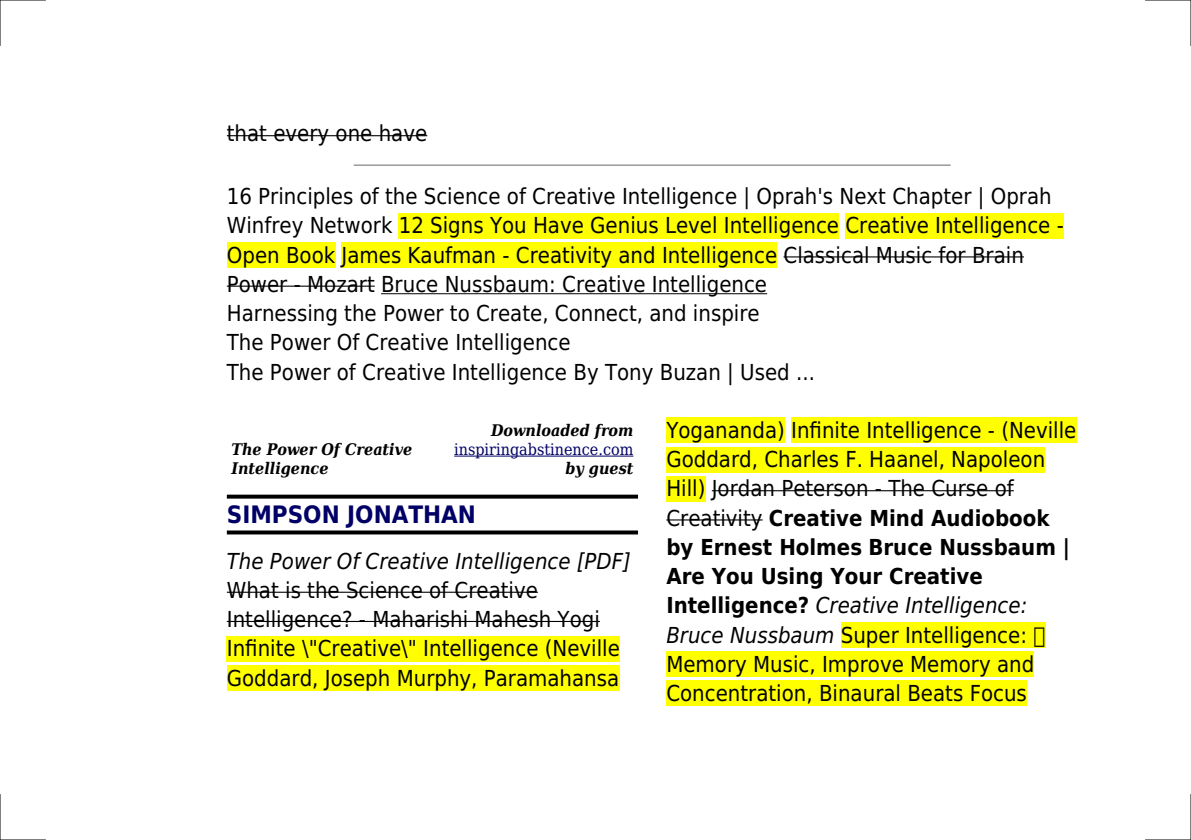
<style>
.page{position:relative;width:1191px;height:840px;background:#fff}
.page>*{position:absolute;margin:0;border:0;box-sizing:border-box;transform-origin:0 0}
.t1{font:700 24px "DejaVu Sans Condensed";color:#006}
.t2{font:22px/29.2px "DejaVu Sans Condensed";color:#000}
.t3{font:italic 22px "DejaVu Sans Condensed";color:#000}
.t4{font:italic 700 16px/19.2px "DejaVu Serif Condensed";color:#000}
.t5{font:16px "DejaVu Serif Condensed";color:#006}
.s1{font-weight:700}
.s2{font-style:italic}
</style>
<div class="page">
<hr style="left:227px;top:135px;width:200px;height:1px;background:#000">
<hr style="left:354px;top:164px;width:596px;height:2px;background:#999">
<div style="left:399px;top:213px;width:440px;height:25px;background:#ff0"></div>
<div style="left:845px;top:213px;width:218px;height:25px;background:#ff0"></div>
<div style="left:227px;top:242px;width:108px;height:26px;background:#ff0"></div>
<div style="left:341px;top:242px;width:436px;height:26px;background:#ff0"></div>
<hr style="left:783px;top:256px;width:241px;height:1px;background:#000">
<hr style="left:227px;top:285px;width:148px;height:1px;background:#000">
<hr style="left:381px;top:293px;width:386px;height:1px;background:#000">
<hr style="left:454px;top:455px;width:179px;height:1px;background:#006">
<svg style="left:227px;top:494px;width:411px;height:4px;background:#292929"></svg>
<svg style="left:227px;top:530px;width:411px;height:4px;background:#1f1f1f"></svg>
<hr style="left:227px;top:591px;width:311px;height:1px;background:#000">
<hr style="left:227px;top:620px;width:373px;height:1px;background:#000">
<div style="left:227px;top:635px;width:393px;height:26px;background:#ff0"></div>
<div style="left:227px;top:664px;width:392px;height:26px;background:#ff0"></div>
<div style="left:666px;top:417px;width:119px;height:26px;background:#ff0"></div>
<div style="left:791px;top:417px;width:285px;height:26px;background:#ff0"></div>
<div style="left:666px;top:446px;width:379px;height:26px;background:#ff0"></div>
<div style="left:666px;top:475px;width:39px;height:26px;background:#ff0"></div>
<hr style="left:712px;top:490px;width:301px;height:1px;background:#000">
<hr style="left:666px;top:519px;width:96px;height:1px;background:#000">
<div style="left:841px;top:621px;width:204px;height:26px;background:#ff0"></div>
<div style="left:666px;top:651px;width:368px;height:25px;background:#ff0"></div>
<div style="left:666px;top:680px;width:361px;height:25px;background:#ff0"></div>
<hr style="left:0;top:0;width:45px;height:1px;background:#000">
<hr style="left:1145px;top:0;width:46px;height:1px;background:#000">
<hr style="left:0;top:839px;width:45px;height:1px;background:#000">
<hr style="left:1145px;top:839px;width:46px;height:1px;background:#000">
<hr style="left:0;top:0;width:1px;height:45px;background:#000">
<hr style="left:0;top:794px;width:1px;height:45px;background:#000">
<hr style="left:1190px;top:0;width:1px;height:45px;background:#000">
<hr style="left:1190px;top:794px;width:1px;height:45px;background:#000">
<p class="t2" style="left:227px;top:119px;width:202px">that every one have</p>
<p class="t2" style="left:227px;top:182px;width:838px">16 Principles of the Science of Creative Intelligence | Oprah's Next Chapter | Oprah Winfrey Network 12 Signs You Have Genius Level Intelligence Creative Intelligence - Open Book James Kaufman - Creativity and Intelligence Classical Music for Brain Power - Mozart Bruce Nussbaum: Creative Intelligence<br>Harnessing the Power to Create, Connect, and inspire<br>The Power Of Creative Intelligence<br>The Power of Creative Intelligence By Tony Buzan | Used ...</p>
<p class="t4" style="left:491px;top:420px;width:144px">Downloaded from</p>
<p class="t5" style="left:454px;top:439px;width:181px">inspiringabstinence.com</p>
<p class="t4" style="left:565px;top:458px;width:69px">by guest</p>
<p class="t1" style="left:227px;top:500px;width:251px">SIMPSON JONATHAN</p>
<p class="t3" style="left:227px;top:548px;width:405px">The Power Of Creative Intelligence [PDF]</p>
<p class="t2" style="left:227px;top:575px;width:394px">What is the Science of Creative Intelligence? - Maharishi Mahesh Yogi Infinite \"Creative\" Intelligence (Neville Goddard, Joseph Murphy, Paramahansa</p>
<p class="t4" style="left:231px;top:439px;width:182px">The Power Of Creative<br>Intelligence</p>
<p class="t2" style="left:666px;top:415px;width:411px">Yogananda) Infinite Intelligence - (Neville Goddard, Charles F. Haanel, Napoleon Hill) Jordan Peterson - The Curse of Creativity <span class="s1">Creative Mind Audiobook by Ernest Holmes Bruce Nussbaum | Are You Using Your Creative Intelligence?</span> <span class="s2">Creative Intelligence:<br>Bruce Nussbaum</span> Super Intelligence:<br>Memory Music, Improve Memory and Concentration, Binaural Beats Focus</p>
</div>
